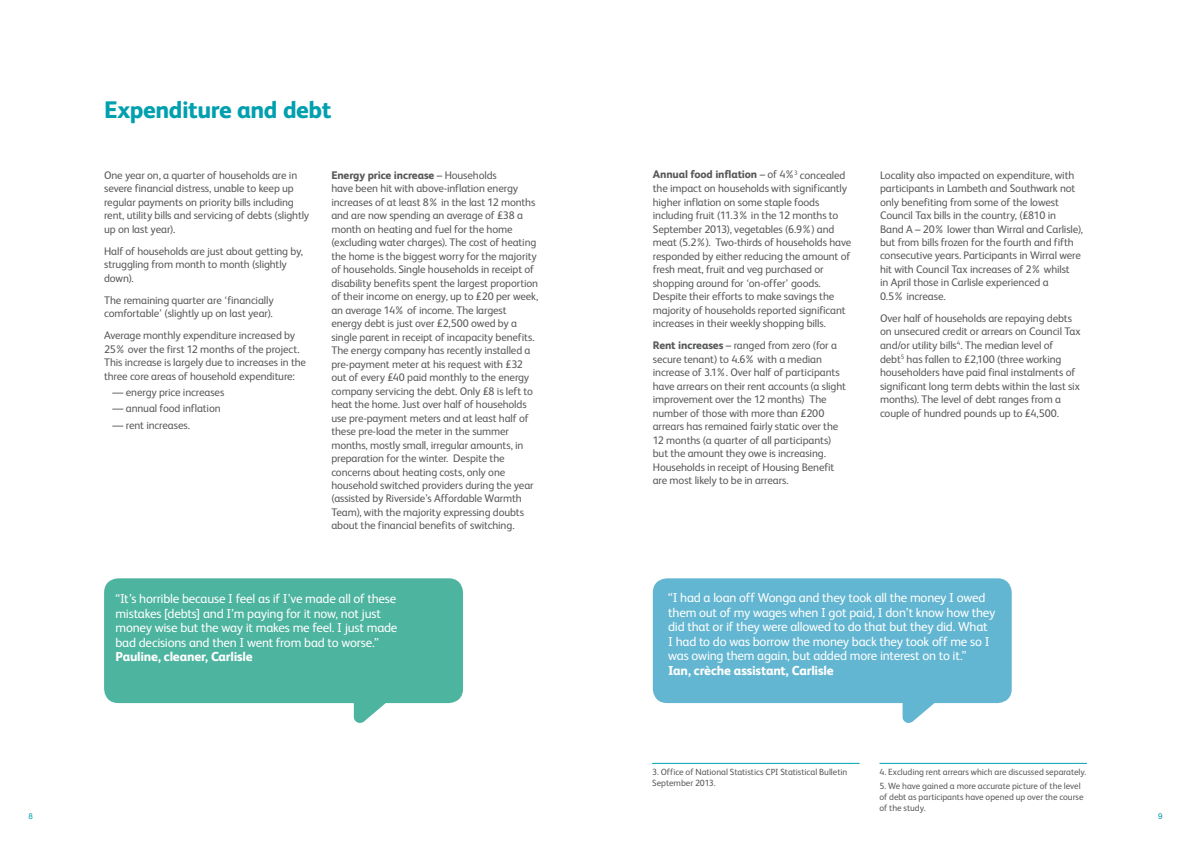
<style>
.page{position:relative;width:1191px;height:842px;background:#fff}
.page>*{position:absolute;margin:0;border:0;box-sizing:border-box;transform-origin:0 0}
.t1{font:800 24px "FS Albert";letter-spacing:-.02em;color:#00a0af}
.t2{font:13px/14.5px "FS Albert";letter-spacing:-.015em;color:#fff}
.t3{font:800 13px "FS Albert";letter-spacing:-.015em;color:#fff}
.t4{font:11px/13.5px "FS Albert";letter-spacing:-.01em;color:#58595b}
.t5{font:9px/11px "FS Albert";letter-spacing:-.005em;color:#58595b}
.t6{font:8px "Arial";color:#00a0af}
.t7{font:8px "Arial";color:#0095a6}
.s1{font-weight:800}
</style>
<div class="page">
<svg style="left:653px;top:578px;width:358px;height:145px;background:#78bfd7"></svg>
<hr style="left:879px;top:763px;width:207px;height:1px;background:#00a0af">
<hr style="left:652px;top:763px;width:207px;height:1px;background:#00a0af">
<svg style="left:104px;top:578px;width:359px;height:145px;background:#65beac"></svg>
<h1 class="t1" style="left:104px;top:92px;width:229px">Expenditure and debt</h1>
<p class="t4" style="left:104px;top:167px;width:207px">One year on, a quarter of households are in severe financial distress, unable to keep up regular payments on priority bills including rent, utility bills and servicing of debts (slightly up on last year).</p>
<p class="t4" style="left:104px;top:243px;width:200px">Half of households are just about getting by, struggling from month to month (slightly down).</p>
<p class="t4" style="left:104px;top:292px;width:171px">The remaining quarter are ‘financially comfortable’ (slightly up on last year).</p>
<p class="t4" style="left:104px;top:328px;width:203px">Average monthly expenditure increased by 25% over the first 12 months of the project.<br>This increase is largely due to increases in the three core areas of household expenditure:</p>
<p class="t4" style="left:113px;top:385px;width:113px">— energy price increases</p>
<p class="t4" style="left:113px;top:401px;width:110px">— annual food inflation</p>
<p class="t4" style="left:113px;top:417px;width:79px">— rent increases.</p>
<p class="t4" style="left:331px;top:167px;width:208px"><span class="s1">Energy price increase</span> – Households<br>have been hit with above-inflation energy increases of at least 8% in the last 12 months and are now spending an average of £38 a month on heating and fuel for the home (excluding water charges). The cost of heating the home is the biggest worry for the majority of households. Single households in receipt of disability benefits spent the largest proportion of their income on energy, up to £20 per week, an average 14% of income. The largest energy debt is just over £2,500 owed by a single parent in receipt of incapacity benefits.<br>The energy company has recently installed a pre-payment meter at his request with £32 out of every £40 paid monthly to the energy company servicing the debt. Only £8 is left to heat the home. Just over half of households use pre-payment meters and at least half of these pre-load the meter in the summer months, mostly small, irregular amounts, in preparation for the winter. Despite the concerns about heating costs, only one household switched providers during the year (assisted by Riverside’s Affordable Warmth Team), with the majority expressing doubts about the financial benefits of switching.</p>
<p class="t4" style="left:653px;top:167px;width:200px"><span class="s1">Annual food inflation</span> – of 4%<sup>3</sup> concealed the impact on households with significantly higher inflation on some staple foods including fruit (11.3% in the 12 months to September 2013), vegetables (6.9%) and meat (5.2%). Two-thirds of households have responded by either reducing the amount of fresh meat, fruit and veg purchased or shopping around for ‘on-offer’ goods.<br>Despite their efforts to make savings the majority of households reported significant increases in their weekly shopping bills.</p>
<p class="t4" style="left:653px;top:338px;width:195px"><span class="s1">Rent increases</span> – ranged from zero (for a secure tenant) to 4.6% with a median increase of 3.1%. Over half of participants have arrears on their rent accounts (a slight improvement over the 12 months) The number of those with more than £200 arrears has remained fairly static over the 12 months (a quarter of all participants) but the amount they owe is increasing.<br>Households in receipt of Housing Benefit are most likely to be in arrears.</p>
<p class="t4" style="left:880px;top:167px;width:204px">Locality also impacted on expenditure, with participants in Lambeth and Southwark not only benefiting from some of the lowest Council Tax bills in the country, (£810 in<br>Band A – 20% lower than Wirral and Carlisle), but from bills frozen for the fourth and fifth consecutive years. Participants in Wirral were hit with Council Tax increases of 2% whilst<br>in April those in Carlisle experienced a<br>0.5% increase.</p>
<p class="t4" style="left:880px;top:311px;width:202px">Over half of households are repaying debts on unsecured credit or arrears on Council Tax and/or utility bills<sup>4</sup>. The median level of<br>debt<sup>5</sup> has fallen to £2,100 (three working householders have paid final instalments of significant long term debts within the last six months). The level of debt ranges from a couple of hundred pounds up to £4,500.</p>
<p class="t2" style="left:115px;top:591px;width:283px">“It’s horrible because I feel as if I’ve made all of these mistakes [debts] and I’m paying for it now, not just money wise but the way it makes me feel. I just made bad decisions and then I went from bad to worse.”</p>
<p class="t3" style="left:115px;top:647px;width:139px">Pauline, cleaner, Carlisle</p>
<p class="t2" style="left:668px;top:590px;width:329px">“I had a loan off Wonga and they took all the money I owed them out of my wages when I got paid, I don’t know how they did that or if they were allowed to do that but they did. What I had to do was borrow the money back they took off me so I was owing them again, but added more interest on to it.”</p>
<p class="t3" style="left:668px;top:661px;width:167px">Ian, crèche assistant, Carlisle</p>
<p class="t5" style="left:652px;top:766px;width:197px">3. Office of National Statistics CPI Statistical Bulletin<br>September 2013.</p>
<p class="t5" style="left:879px;top:766px;width:208px">4. Excluding rent arrears which are discussed separately.</p>
<p class="t5" style="left:879px;top:780px;width:206px">5. We have gained a more accurate picture of the level of debt as participants have opened up over the course of the study.</p>
<p class="t6" style="left:28px;top:811px;width:6px">8</p>
<p class="t7" style="left:1158px;top:811px;width:6px">9</p>
</div>
